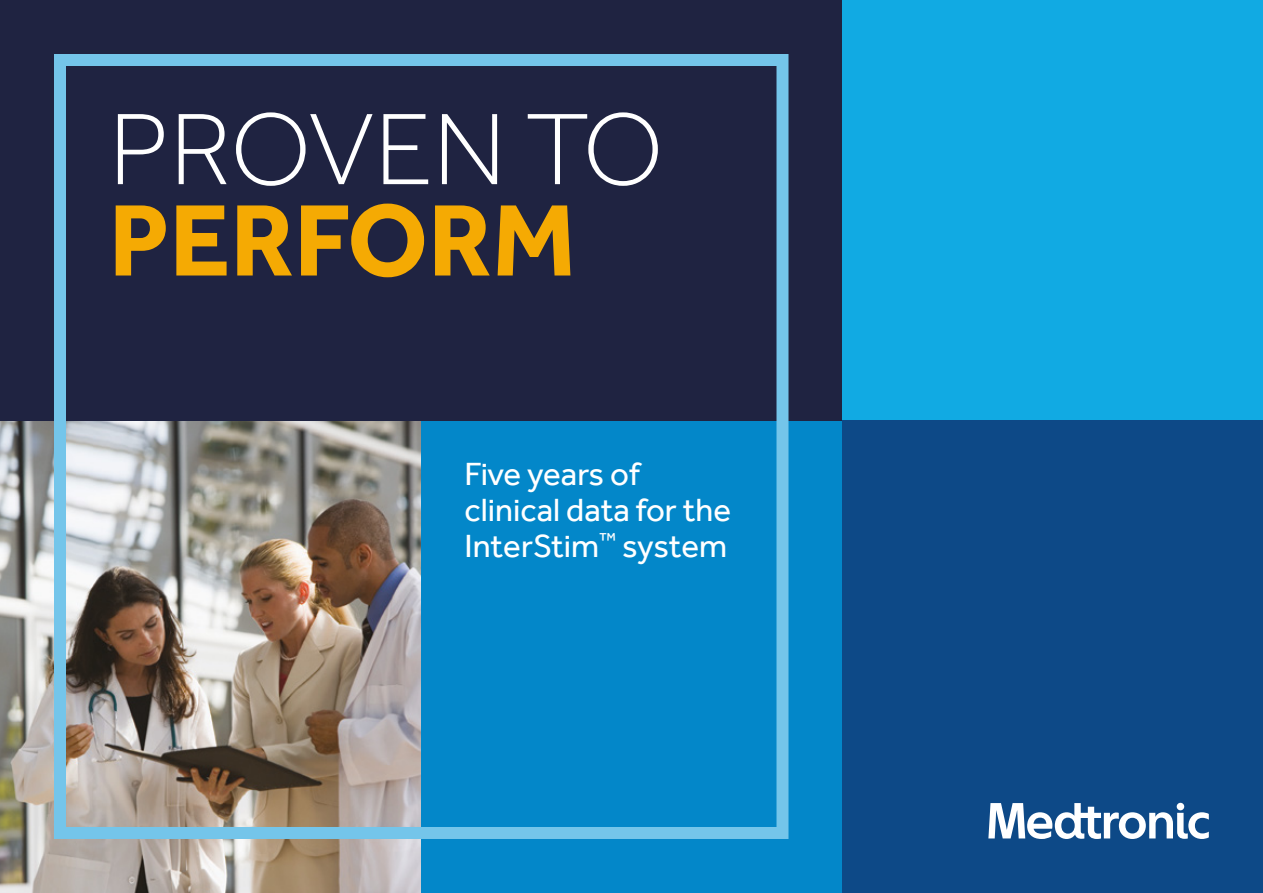
<style>
.page{position:relative;width:1263px;height:893px;background:#fff}
.page>*{position:absolute;margin:0;border:0;box-sizing:border-box;transform-origin:0 0}
.t1{font:300 105px "Effra";letter-spacing:-.01em;color:#fff}
.t2{font:700 105px "Effra";color:#f5aa03}
.t3{font:33px/36px "Effra";color:#fff}
</style>
<div class="page">
<img style="left:0;top:421px;width:421px;height:472px">
<div style="left:842px;top:0;width:421px;height:421px;background:#11aae3"></div>
<div style="left:842px;top:421px;width:421px;height:472px;background:#0d4987"></div>
<div style="left:421px;top:421px;width:421px;height:472px;background:#0387c9"></div>
<div style="left:0;top:0;width:842px;height:421px;background:#1f2341"></div>
<div style="left:54px;top:54px;width:734px;height:785px;border:12px solid #74c5ea"></div>
<svg style="left:988px;top:803px;width:221px;height:36px"></svg>
<h1 class="t1" style="left:109px;top:90px;width:556px">PROVEN TO</h1>
<h1 class="t2" style="left:109px;top:176px;width:469px">PERFORM</h1>
<p class="t3" style="left:464px;top:456px;width:268px">Five years of clinical data for the<br>InterStim<sup>™</sup> system</p>
</div>
